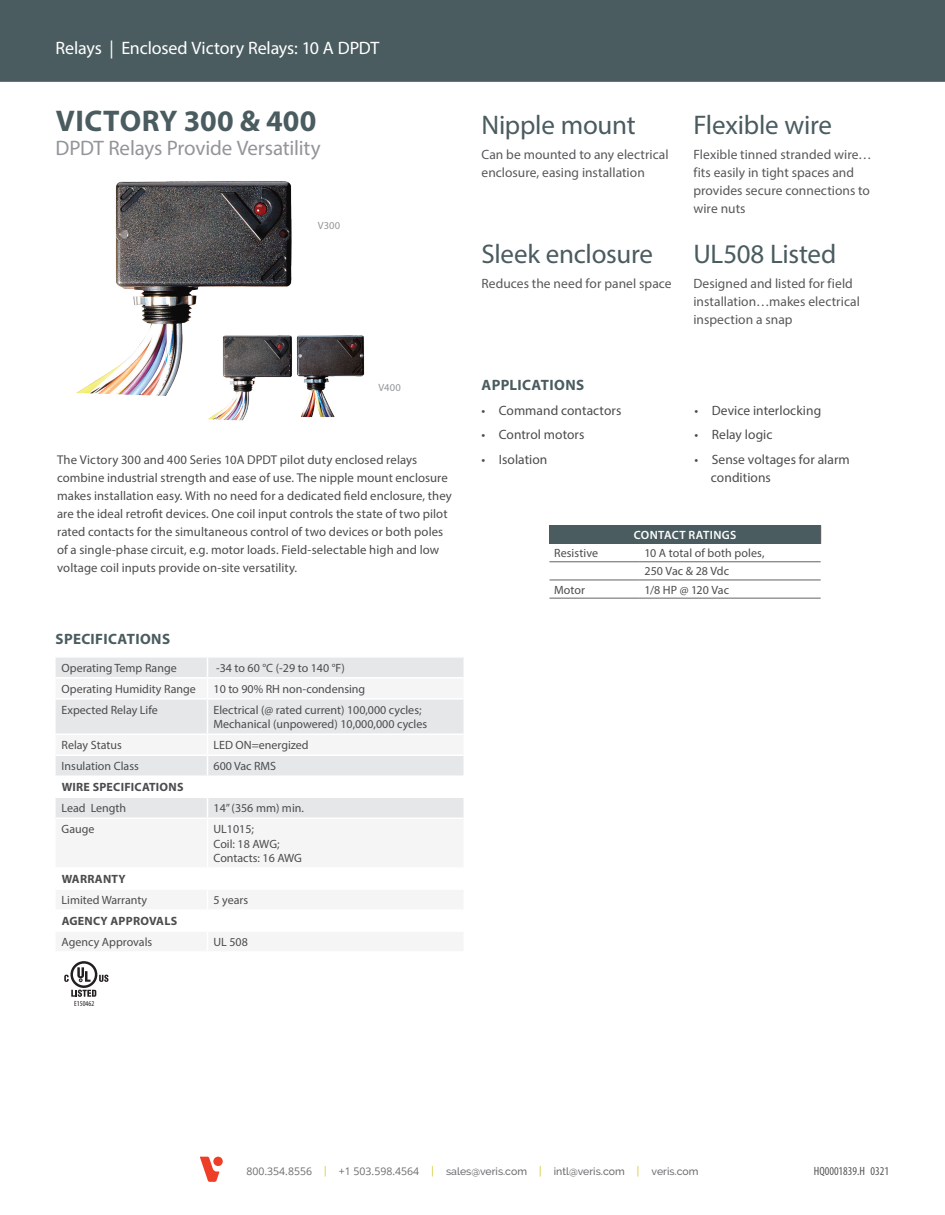
<style>
.page{position:relative;width:945px;height:1215px;background:#fff}
.page>*{position:absolute;margin:0;border:0;box-sizing:border-box;transform-origin:0 0}
.t1{font:700 30px "Myriad Pro";letter-spacing:.005em;color:#4a5c60}
.t2{font:27px "Myriad Pro";letter-spacing:-.01em;color:#4a5c60}
.t3{font:21px "Myriad Pro";letter-spacing:-.01em;color:#939598}
.t4{font:18px "Myriad Pro";letter-spacing:-.01em;color:#fff}
.t5{font:700 15px "Myriad Pro";letter-spacing:.025em;color:#4a5c60}
.t6{font:13.5px/18px "Myriad Pro";letter-spacing:.005em;color:#57585a}
.t7{font:13.5px/18px "Myriad Pro";letter-spacing:.005em;color:#4b4c4d}
.t8{font:12.75px/18px "Myriad Pro";letter-spacing:.005em;color:#4b4c4d}
.t9{font:12px/14.4px "Myriad Pro";color:#4b4c4d}
.t10{font:700 12px "Myriad Pro";letter-spacing:.02em;color:#4b4c4d}
.t11{font:condensed 12px "Myriad Pro";color:#57585a}
.t12{font:600 12px "Myriad Pro";letter-spacing:.03em;color:#fff}
.t13{font:500 10.5px "Raleway";color:#6c6d70}
.t14{font:10.5px "Myriad Pro";letter-spacing:.02em;color:#939598}
.t15{font:condensed 10.5px "Myriad Pro";color:#231f20}
.t16{font:condensed 7.5px "Myriad Pro";color:#231f20}
.s1{font-family:"Open Sans";font-weight:400}
.s2{font-family:"Open Sans";font-weight:400;color:#d5c626}
</style>
<div class="page">
<div style="left:56px;top:658px;width:408px;height:19px;background:#e6e7e9"></div>
<svg style="left:56px;top:700px;width:408px;height:118px;fill:#e6e7e9"></svg>
<div style="left:56px;top:776px;width:408px;height:21px;background:#fff"></div>
<svg style="left:207px;top:658px;width:1px;height:19px"></svg>
<hr style="left:207px;top:700px;width:1px;height:34px;background:#fff">
<hr style="left:56px;top:734px;width:152px;height:1px;background:#fff">
<hr style="left:208px;top:734px;width:256px;height:1px;background:#fff">
<hr style="left:56px;top:754px;width:152px;height:2px;background:#fff">
<hr style="left:208px;top:754px;width:256px;height:2px;background:#fff">
<svg style="left:207px;top:735px;width:1px;height:41px"></svg>
<svg style="left:207px;top:798px;width:1px;height:20px"></svg>
<hr style="left:56px;top:796px;width:152px;height:2px;background:#fff">
<hr style="left:208px;top:796px;width:256px;height:2px;background:#fff">
<img style="left:76px;top:182px;width:216px;height:213px">
<img style="left:204px;top:328px;width:161px;height:93px">
<div style="left:550px;top:525px;width:271px;height:19px;background:#4a5c60"></div>
<svg style="left:820px;top:525px;width:1px;height:19px"></svg>
<hr style="left:550px;top:561px;width:90px;height:1px;background:#636366">
<hr style="left:640px;top:561px;width:181px;height:1px;background:#636366">
<hr style="left:550px;top:580px;width:90px;height:1px;background:#636366">
<hr style="left:640px;top:580px;width:181px;height:1px;background:#636366">
<hr style="left:550px;top:598px;width:90px;height:1px;background:#636366">
<hr style="left:640px;top:598px;width:181px;height:1px;background:#636366">
<svg style="left:71px;top:990px;width:25px;height:7px"></svg>
<svg style="left:99px;top:975px;width:10px;height:7px"></svg>
<svg style="left:70px;top:961px;width:27px;height:27px"></svg>
<div style="left:73px;top:964px;width:22px;height:21px;background:#fff;border-radius:50%"></div>
<svg style="left:77px;top:967px;width:14px;height:15px"></svg>
<svg style="left:64px;top:975px;width:5px;height:7px"></svg>
<div style="left:0;top:0;width:945px;height:82px;background:#4a5c60"></div>
<svg style="left:200px;top:1157px;width:19px;height:25px"></svg>
<div style="left:213px;top:1157px;width:10px;height:9px;background:#ef3e28;border-radius:50%"></div>
<h3 class="t4" style="left:56px;top:37px;width:325px">Relays | Enclosed Victory Relays: 10 A DPDT</h3>
<h1 class="t1" style="left:56px;top:101px;width:262px">VICTORY 300 &amp; 400</h1>
<h3 class="t3" style="left:56px;top:135px;width:267px">DPDT Relays Provide Versatility</h3>
<p class="t14" style="left:318px;top:219px;width:24px">V300</p>
<p class="t14" style="left:378px;top:381px;width:24px">V400</p>
<p class="t8" style="left:57px;top:450px;width:396px">The Victory 300 and 400 Series 10A DPDT pilot duty enclosed relays combine industrial strength and ease of use. The nipple mount enclosure makes installation easy. With no need for a dedicated field enclosure, they are the ideal retrofit devices. One coil input controls the state of two pilot rated contacts for the simultaneous control of two devices or both poles of a single-phase circuit, e.g. motor loads. Field‑selectable high and low voltage coil inputs provide on-site versatility.</p>
<p class="t5" style="left:56px;top:629px;width:116px">SPECIFICATIONS</p>
<p class="t9" style="left:62px;top:660px;width:117px">Operating Temp Range</p>
<p class="t9" style="left:216px;top:660px;width:130px">-34 to 60 °C (-29 to 140 °F)</p>
<p class="t9" style="left:62px;top:681px;width:136px">Operating Humidity Range</p>
<p class="t9" style="left:214px;top:681px;width:153px">10 to 90% RH non-condensing</p>
<p class="t9" style="left:62px;top:702px;width:98px">Expected Relay Life</p>
<p class="t9" style="left:214px;top:702px;width:215px">Electrical (@ rated current) 100,000 cycles;<br>Mechanical (unpowered) 10,000,000 cycles</p>
<p class="t9" style="left:62px;top:738px;width:62px">Relay Status</p>
<p class="t9" style="left:214px;top:738px;width:97px">LED ON=energized</p>
<p class="t9" style="left:62px;top:759px;width:79px">Insulation Class</p>
<p class="t9" style="left:214px;top:759px;width:64px">600 Vac RMS</p>
<p class="t10" style="left:62px;top:779px;width:123px">WIRE SPECIFICATIONS</p>
<p class="t9" style="left:62px;top:801px;width:66px">Lead Length</p>
<p class="t9" style="left:214px;top:801px;width:92px">14” (356 mm) min.</p>
<p class="t9" style="left:62px;top:822px;width:34px">Gauge</p>
<p class="t9" style="left:214px;top:822px;width:90px">UL1015;<br>Coil: 18 AWG;<br>Contacts: 16 AWG</p>
<p class="t10" style="left:62px;top:871px;width:65px">WARRANTY</p>
<p class="t9" style="left:62px;top:893px;width:87px">Limited Warranty</p>
<p class="t9" style="left:214px;top:893px;width:36px">5 years</p>
<p class="t10" style="left:62px;top:913px;width:117px">AGENCY APPROVALS</p>
<p class="t9" style="left:62px;top:935px;width:92px">Agency Approvals</p>
<p class="t9" style="left:214px;top:935px;width:36px">UL 508</p>
<p class="t16" style="left:74px;top:999px;width:21px">E150462</p>
<p class="t15" style="left:69px;top:1000px;width:30px">E150462</p>
<h2 class="t2" style="left:482px;top:109px;width:156px">Nipple mount</h2>
<p class="t6" style="left:482px;top:145px;width:189px">Can be mounted to any electrical enclosure, easing installation</p>
<h2 class="t2" style="left:482px;top:238px;width:173px">Sleek enclosure</h2>
<p class="t6" style="left:482px;top:274px;width:192px">Reduces the need for panel space</p>
<p class="t5" style="left:482px;top:375px;width:104px">APPLICATIONS</p>
<p class="t7" style="left:481px;top:401px;width:141px">• Command contactors</p>
<p class="t7" style="left:481px;top:426px;width:105px">• Control motors</p>
<p class="t7" style="left:481px;top:450px;width:67px">• Isolation</p>
<h2 class="t2" style="left:693px;top:109px;width:140px">Flexible wire</h2>
<p class="t6" style="left:693px;top:145px;width:180px">Flexible tinned stranded wire… fits easily in tight spaces and provides secure connections to wire nuts</p>
<h2 class="t2" style="left:693px;top:238px;width:144px">UL508 Listed</h2>
<p class="t6" style="left:693px;top:274px;width:168px">Designed and listed for field installation…makes electrical inspection a snap</p>
<p class="t7" style="left:694px;top:401px;width:128px">• Device interlocking</p>
<p class="t7" style="left:694px;top:426px;width:80px">• Relay logic</p>
<p class="t7" style="left:711px;top:450px;width:140px;text-indent:-16px">• Sense voltages for alarm conditions</p>
<p class="t12" style="left:634px;top:527px;width:104px">CONTACT RATINGS</p>
<p class="t9" style="left:554px;top:546px;width:46px">Resistive</p>
<p class="t9" style="left:644px;top:544px;width:122px;line-height:18.1px">10 A total of both poles,<br>250 Vac &amp; 28 Vdc</p>
<p class="t9" style="left:554px;top:582px;width:33px">Motor</p>
<p class="t9" style="left:644px;top:582px;width:86px">1/8 HP @ 120 Vac</p>
<p class="t13" style="left:246px;top:1165px;width:454px"><span class="s1">800.354.8556</span> <span class="s2">|</span> <span class="s1">+1 503.598.4564</span> <span class="s2">|</span> sales@veris.com <span class="s2">|</span> intl@veris.com <span class="s2">|</span> veris.com</p>
<p class="t11" style="left:814px;top:1164px;width:77px">HQ0001839.H 0321</p>
</div>
